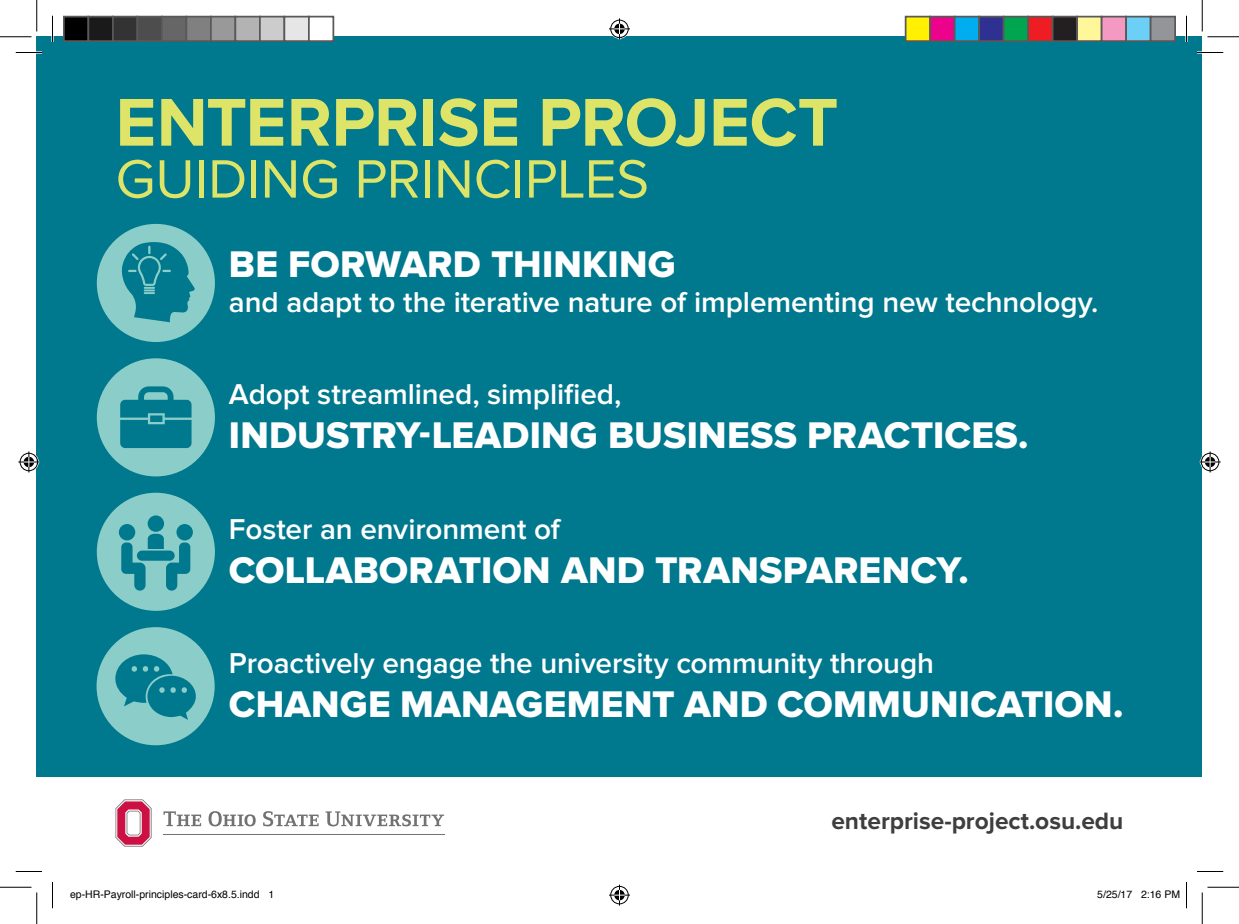
<style>
.page{position:relative;width:1239px;height:924px;background:#fff}
.page>*{position:absolute;margin:0;border:0;box-sizing:border-box;transform-origin:0 0}
.t1{font:700 70px "Proxima Nova";letter-spacing:-.005em;color:#dde467}
.t2{font:56px "Proxima Nova";color:#dde467}
.t3{font:38.5px "Proxima Nova Extrabld";letter-spacing:.005em;color:#fff}
.t4{font:600 29.75px "Proxima Nova";letter-spacing:-.005em;color:#fff}
.t5{font:700 24.5px "Proxima Nova";color:#3e3e3f}
.t6{font:10.5px "Helvetica";color:#000}
</style>
<div class="page">
<div style="left:37px;top:37px;width:1165px;height:740px;background:#00788d"></div>
<hr style="left:164px;top:834px;width:281px;height:1px;background:#717271">
<svg style="left:116px;top:799px;width:36px;height:48px"></svg>
<svg style="left:163px;top:811px;width:38px;height:15px"></svg>
<svg style="left:209px;top:811px;width:47px;height:15px"></svg>
<svg style="left:263px;top:811px;width:56px;height:15px"></svg>
<svg style="left:326px;top:811px;width:118px;height:15px"></svg>
<svg style="left:97px;top:493px;width:118px;height:118px"></svg>
<svg style="left:97px;top:358px;width:118px;height:118px"></svg>
<svg style="left:97px;top:224px;width:118px;height:118px"></svg>
<svg style="left:97px;top:627px;width:118px;height:118px"></svg>
<hr style="left:16px;top:51px;width:26px;height:3px;background:#fff">
<hr style="left:1197px;top:51px;width:26px;height:3px;background:#fff">
<hr style="left:51px;top:16px;width:3px;height:26px;background:#fff">
<hr style="left:1185px;top:16px;width:3px;height:26px;background:#fff">
<svg style="left:16px;top:52px;width:26px;height:1px"></svg>
<svg style="left:1197px;top:52px;width:26px;height:1px"></svg>
<svg style="left:16px;top:871px;width:26px;height:1px"></svg>
<svg style="left:1197px;top:871px;width:26px;height:1px"></svg>
<svg style="left:52px;top:16px;width:1px;height:26px"></svg>
<svg style="left:52px;top:882px;width:1px;height:26px"></svg>
<svg style="left:1186px;top:16px;width:1px;height:26px"></svg>
<svg style="left:1186px;top:882px;width:1px;height:26px"></svg>
<hr style="left:0;top:36px;width:32px;height:1px;background:#000">
<hr style="left:1208px;top:36px;width:31px;height:1px;background:#000">
<hr style="left:0;top:887px;width:32px;height:1px;background:#000">
<hr style="left:1208px;top:887px;width:31px;height:1px;background:#000">
<hr style="left:36px;top:0;width:1px;height:32px;background:#000">
<hr style="left:36px;top:892px;width:1px;height:32px;background:#000">
<hr style="left:1202px;top:0;width:1px;height:32px;background:#000">
<hr style="left:1202px;top:892px;width:1px;height:32px;background:#000">
<svg style="left:609px;top:18px;width:21px;height:21px"></svg>
<svg style="left:609px;top:885px;width:21px;height:21px"></svg>
<svg style="left:18px;top:452px;width:21px;height:20px"></svg>
<svg style="left:1200px;top:452px;width:21px;height:20px"></svg>
<div style="left:64px;top:17px;width:24px;height:24px;background:#000"></div>
<div style="left:63px;top:16px;width:26px;height:26px;border:2px solid #595959"></div>
<div style="left:88px;top:17px;width:25px;height:24px;background:#1a1a1a"></div>
<div style="left:88px;top:16px;width:26px;height:26px;border:2px solid #595959"></div>
<div style="left:113px;top:17px;width:24px;height:24px;background:#333"></div>
<div style="left:112px;top:16px;width:26px;height:26px;border:2px solid #595959"></div>
<div style="left:137px;top:17px;width:25px;height:24px;background:#4d4d4d"></div>
<div style="left:136px;top:16px;width:27px;height:26px;border:2px solid #595959"></div>
<div style="left:162px;top:17px;width:24px;height:24px;background:#666"></div>
<div style="left:161px;top:16px;width:26px;height:26px;border:2px solid #595959"></div>
<div style="left:186px;top:17px;width:25px;height:24px;background:#808080"></div>
<div style="left:186px;top:16px;width:26px;height:26px;border:2px solid #595959"></div>
<div style="left:211px;top:17px;width:24px;height:24px;background:#999"></div>
<div style="left:210px;top:16px;width:26px;height:26px;border:2px solid #595959"></div>
<div style="left:235px;top:17px;width:25px;height:24px;background:#b3b3b3"></div>
<div style="left:234px;top:16px;width:27px;height:26px;border:2px solid #595959"></div>
<div style="left:260px;top:17px;width:24px;height:24px;background:#ccc"></div>
<div style="left:259px;top:16px;width:26px;height:26px;border:2px solid #595959"></div>
<div style="left:284px;top:17px;width:25px;height:24px;background:#e6e6e6"></div>
<div style="left:284px;top:16px;width:26px;height:26px;border:2px solid #595959"></div>
<div style="left:309px;top:17px;width:24px;height:24px;background:#fff"></div>
<div style="left:308px;top:16px;width:26px;height:26px;border:2px solid #595959"></div>
<div style="left:906px;top:17px;width:24px;height:24px;background:#fff101"></div>
<div style="left:905px;top:16px;width:26px;height:26px;border:2px solid #595959"></div>
<div style="left:930px;top:17px;width:25px;height:24px;background:#ed028c"></div>
<div style="left:929px;top:16px;width:27px;height:26px;border:2px solid #595959"></div>
<div style="left:955px;top:17px;width:24px;height:24px;background:#00aeef"></div>
<div style="left:954px;top:16px;width:26px;height:26px;border:2px solid #595959"></div>
<div style="left:979px;top:17px;width:25px;height:24px;background:#2e3092"></div>
<div style="left:978px;top:16px;width:26px;height:26px;border:2px solid #595959"></div>
<div style="left:1004px;top:17px;width:24px;height:24px;background:#00a54f"></div>
<div style="left:1003px;top:16px;width:26px;height:26px;border:2px solid #595959"></div>
<div style="left:1028px;top:17px;width:25px;height:24px;background:#ee1d23"></div>
<div style="left:1027px;top:16px;width:27px;height:26px;border:2px solid #595959"></div>
<div style="left:1053px;top:17px;width:24px;height:24px;background:#231f20"></div>
<div style="left:1052px;top:16px;width:26px;height:26px;border:2px solid #595959"></div>
<div style="left:1077px;top:17px;width:25px;height:24px;background:#fff79a"></div>
<div style="left:1076px;top:16px;width:26px;height:26px;border:2px solid #595959"></div>
<div style="left:1102px;top:17px;width:24px;height:24px;background:#f499c2"></div>
<div style="left:1101px;top:16px;width:26px;height:26px;border:2px solid #595959"></div>
<div style="left:1126px;top:17px;width:25px;height:24px;background:#6bcff6"></div>
<div style="left:1125px;top:16px;width:27px;height:26px;border:2px solid #595959"></div>
<div style="left:1151px;top:17px;width:24px;height:24px;background:#939598"></div>
<div style="left:1150px;top:16px;width:26px;height:26px;border:2px solid #595959"></div>
<p class="t1" style="left:116px;top:82px;width:724px">ENTERPRISE PROJECT</p>
<p class="t2" style="left:116px;top:147px;width:535px">GUIDING PRINCIPLES</p>
<p class="t3" style="left:229px;top:242px;width:448px">BE FORWARD THINKING</p>
<p class="t4" style="left:229px;top:285px;width:871px">and adapt to the iterative nature of implementing new technology.</p>
<p class="t4" style="left:229px;top:377px;width:394px">Adopt streamlined, simplified,</p>
<p class="t3" style="left:229px;top:413px;width:801px">INDUSTRY-LEADING BUSINESS PRACTICES.</p>
<p class="t4" style="left:229px;top:512px;width:333px">Foster an environment of</p>
<p class="t3" style="left:229px;top:548px;width:741px">COLLABORATION AND TRANSPARENCY.</p>
<p class="t4" style="left:229px;top:646px;width:707px">Proactively engage the university community through</p>
<p class="t3" style="left:229px;top:682px;width:896px">CHANGE MANAGEMENT AND COMMUNICATION.</p>
<p class="t5" style="left:831px;top:806px;width:294px">enterprise-project.osu.edu</p>
<p class="t6" style="left:70px;top:886px;width:206px">ep-HR-Payroll-principles-card-6x8.5.indd 1</p>
<p class="t6" style="left:1097px;top:886px;width:84px">5/25/17 2:16 PM</p>
</div>
